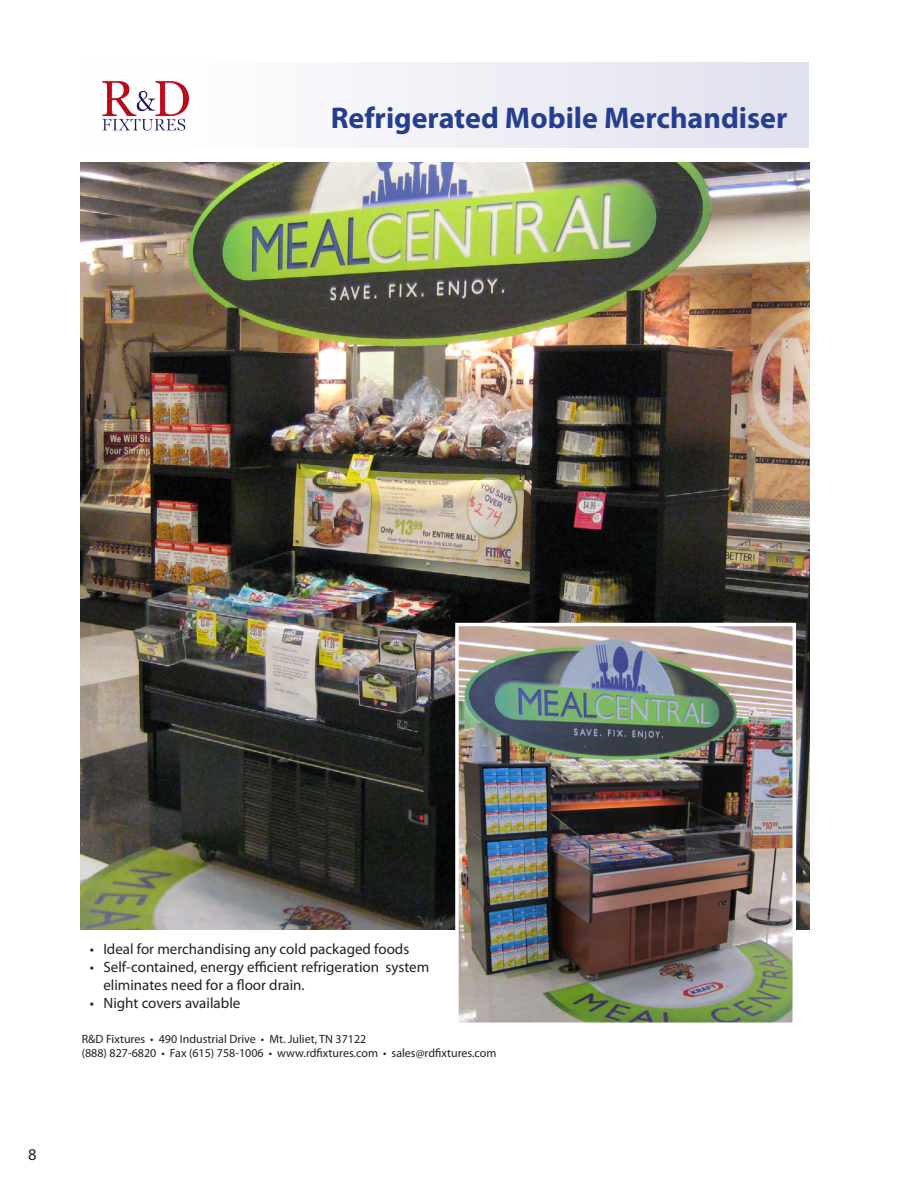
<style>
.page{position:relative;width:918px;height:1188px;background:#fff}
.page>*{position:absolute;margin:0;border:0;box-sizing:border-box;transform-origin:0 0}
.Section_Title{font:700 30px "Myriad Pro";color:#253f8e}
.t1{font:16.5px "Myriad Pro";color:#231f20}
.Bullets{font:15px/18px "Myriad Pro";color:#231f20}
.t2{font:12px/14.4px "Myriad Pro";color:#231f20}
</style>
<div class="page">
<div style="left:82px;top:62px;width:727px;height:86px;background:linear-gradient(to right,#fff,#e0e1ee)"></div>
<img style="left:101px;top:80px;width:88px;height:54px">
<img style="left:80px;top:162px;width:729px;height:768px">
<img style="left:459px;top:627px;width:333px;height:395px">
<div style="left:455px;top:623px;width:341px;height:403px;border:3px solid #fff"></div>
<p class="Section_Title" style="left:331px;top:98px;width:458px">Refrigerated Mobile Merchandiser</p>
<p class="t1" style="left:28px;top:1144px;width:10px">8</p>
<p class="Bullets" style="left:90px;top:940px;width:321px">• Ideal for merchandising any cold packaged foods</p>
<p class="Bullets" style="left:103px;top:958px;width:327px;text-indent:-14px">• Self-contained, energy efficient refrigeration system eliminates need for a floor drain.</p>
<p class="Bullets" style="left:90px;top:994px;width:152px">• Night covers available</p>
<p class="t2" style="left:82px;top:1032px;width:416px">R&amp;D Fixtures • 490 Industrial Drive • Mt. Juliet, TN 37122<br>(888) 827-6820 • Fax (615) 758-1006 • www.rdfixtures.com • sales@rdfixtures.com</p>
</div>
